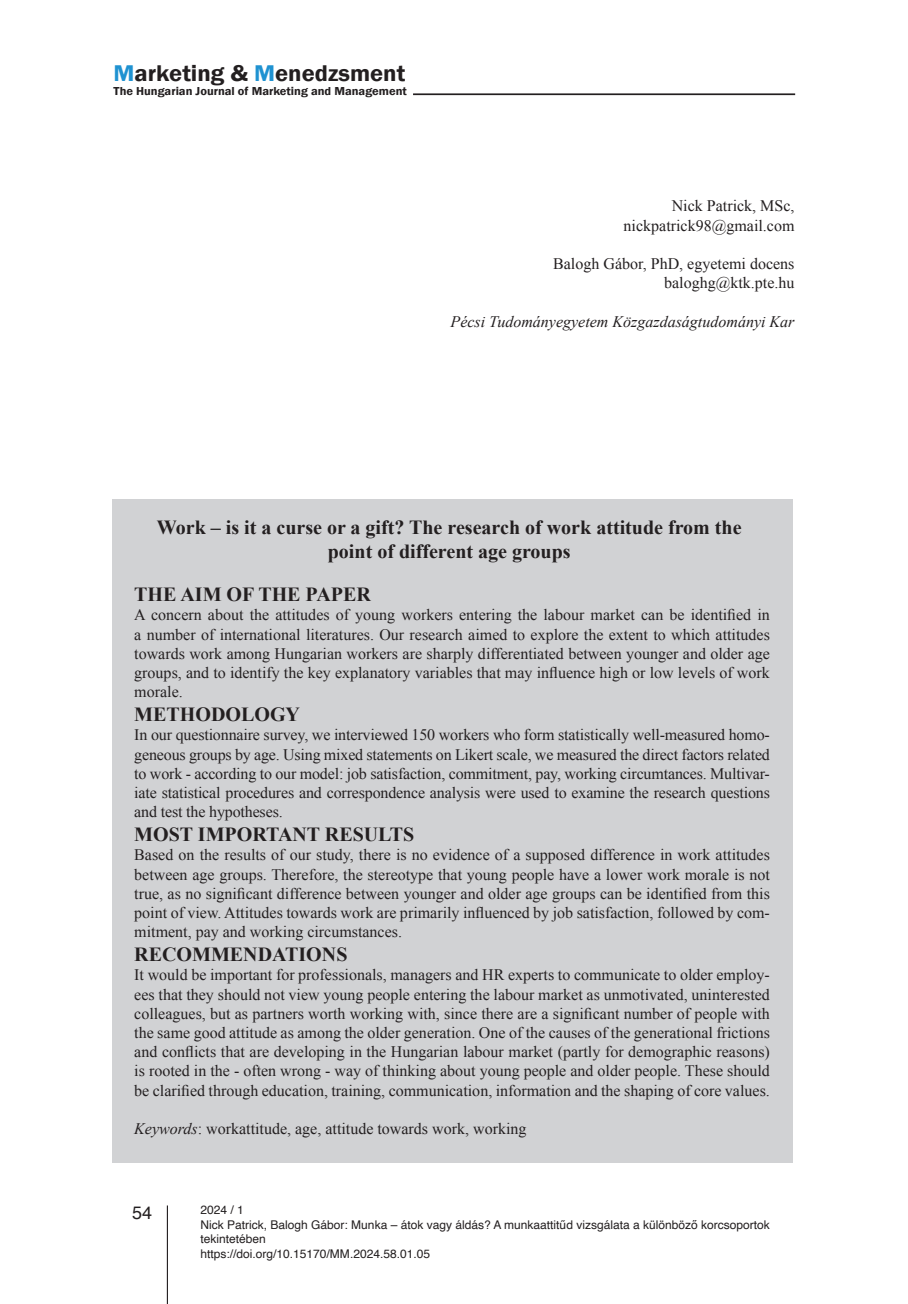
<style>
.page{position:relative;width:908px;height:1304px;background:#fff}
.page>*{position:absolute;margin:0;border:0;box-sizing:border-box;transform-origin:0 0}
.t1{font:600 23.4px "Franklin Gothic";color:#231f20;scale:1.04 1}
.header2{font:700 20px/24px "Times New Roman";color:#231f20;text-align:center}
.t2{font:18px "Helvetica";color:#231f20}
.tompa{font:16px/19.2px "Times New Roman";color:#231f20;text-align:justify}
.tompa-2{font:italic 16px "Times New Roman";color:#231f20}
.t3{font:12px/14.4px "Helvetica";color:#231f20}
.t4{font:600 11.8px "Franklin Gothic";color:#231f20;scale:1.04 1}
.s1{color:#1f92d1}
.s2{font-style:italic}
</style>
<div class="page">
<hr style="left:167px;top:1205px;width:1px;height:99px;background:#231f20">
<hr style="left:413px;top:93px;width:381px;height:2px;background:#231f20">
<div style="left:111px;top:499px;width:681px;height:663px;background:#d1d2d4"></div>
<h1 class="t1" style="left:113px;top:59px;width:282px"><span class="s1">M</span>arketing &amp; <span class="s1">M</span>enedzsment</h1>
<p class="t4" style="left:113px;top:84px;width:283px">The Hungarian Journal of Marketing and Management</p>
<p class="tompa" style="left:671px;top:196px;width:124px">Nick Patrick, MSc,</p>
<p class="tompa" style="left:623px;top:215px;width:172px">nickpatrick98@gmail.com</p>
<p class="tompa" style="left:553px;top:254px;width:243px">Balogh Gábor, PhD, egyetemi docens</p>
<p class="tompa" style="left:663px;top:273px;width:132px">baloghg@ktk.pte.hu</p>
<p class="tompa-2" style="left:450px;top:310px;width:345px">Pécsi Tudományegyetem Közgazdaságtudományi Kar</p>
<p class="header2" style="left:157px;top:515px;width:586px">Work – is it a curse or a gift? The research of work attitude from the point of different age groups</p>
<p class="header2" style="left:134px;top:582px;width:238px">THE AIM OF THE PAPER</p>
<p class="tompa" style="left:134px;top:605px;width:636px">A concern about the attitudes of young workers entering the labour market can be identified in a number of international literatures. Our research aimed to explore the extent to which attitudes towards work among Hungarian workers are sharply differentiated between younger and older age groups, and to identify the key explanatory variables that may influence high or low levels of work morale.</p>
<p class="header2" style="left:134px;top:702px;width:167px">METHODOLOGY</p>
<p class="tompa" style="left:134px;top:725px;width:637px">In our questionnaire survey, we interviewed 150 workers who form statistically well-measured homo&shy;geneous groups by age. Using mixed statements on Likert scale, we measured the direct factors related to work - according to our model: job satisfaction, commitment, pay, working circumtances. Multivar&shy;iate statistical procedures and correspondence analysis were used to examine the research questions and test the hypotheses.</p>
<p class="header2" style="left:134px;top:822px;width:281px">MOST IMPORTANT RESULTS</p>
<p class="tompa" style="left:134px;top:845px;width:636px">Based on the results of our study, there is no evidence of a supposed difference in work attitudes between age groups. Therefore, the stereotype that young people have a lower work morale is not true, as no significant difference between younger and older age groups can be identified from this point of view. Attitudes towards work are primarily influenced by job satisfaction, followed by com&shy;mitment, pay and working circumstances.</p>
<p class="header2" style="left:134px;top:942px;width:214px">RECOMMENDATIONS</p>
<p class="tompa" style="left:134px;top:965px;width:636px">It would be important for professionals, managers and HR experts to communicate to older employ&shy;ees that they should not view young people entering the labour market as unmotivated, uninterested colleagues, but as partners worth working with, since there are a significant number of people with the same good attitude as among the older generation. One of the causes of the generational frictions and conflicts that are developing in the Hungarian labour market (partly for demographic reasons) is rooted in the - often wrong - way of thinking about young people and older people. These should be clarified through education, training, communication, information and the shaping of core values.</p>
<p class="tompa" style="left:134px;top:1119px;width:393px"><span class="s2">Keywords</span>: workattitude, age, attitude towards work, working</p>
<p class="t2" style="left:132px;top:1199px;width:22px">54</p>
<p class="t3" style="left:200px;top:1203px;width:570px">2024 / 1<br>Nick Patrick, Balogh Gábor: Munka – átok vagy áldás? A munkaattitűd vizsgálata a különböző korcsoportok tekintetében<br>https://doi.org/10.15170/MM.2024.58.01.05</p>
</div>
